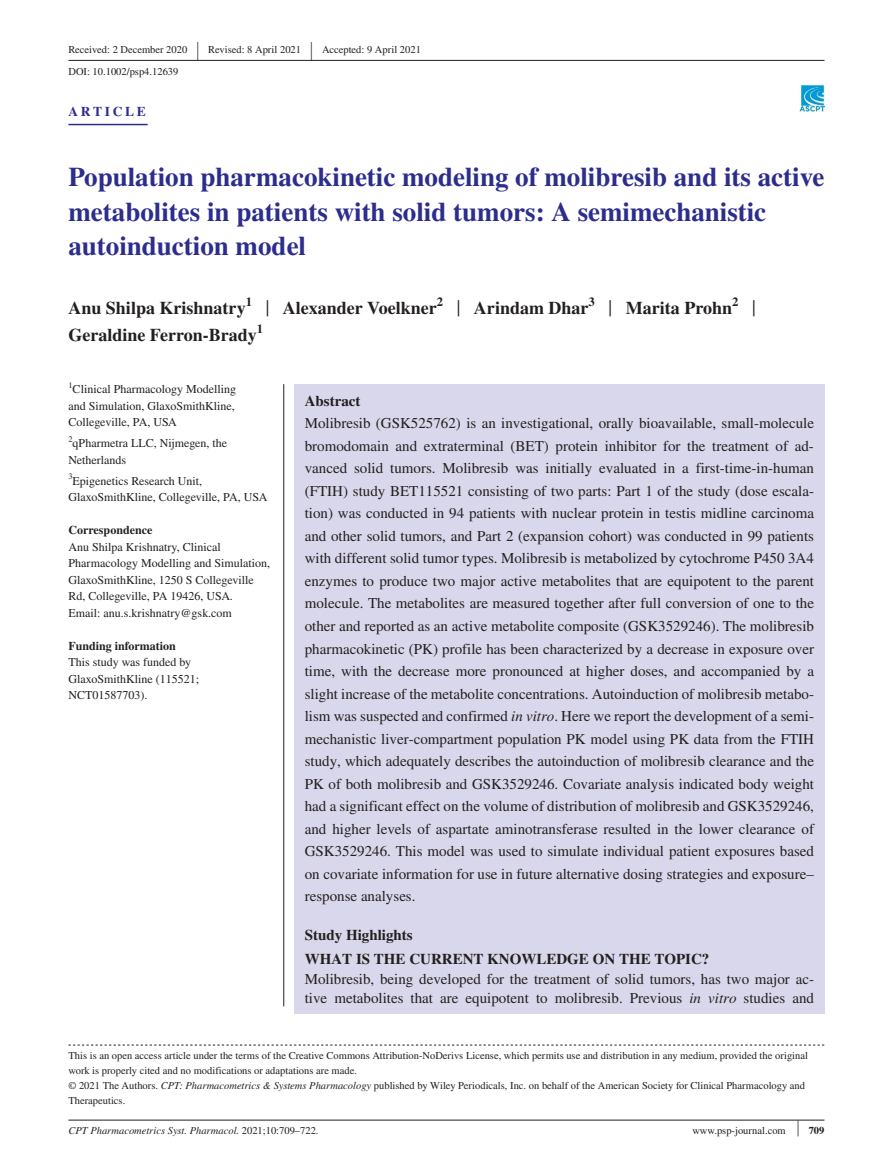
<style>
.page{position:relative;width:893px;height:1174px;background:#fff}
.page>*{position:absolute;margin:0;border:0;box-sizing:border-box;transform-origin:0 0}
.t1{font:700 27px/34.5px "STIX";color:#2c2d8c}
.t2{font:26.55px "STIX";color:#231f20;scale:.4 1}
.t3{font:700 18px "STIX";color:#231f20}
.t4{font:15px/22.5px "STIX";color:#231f20;text-align:justify}
.t5{font:700 15px/24px "STIX";color:#231f20}
.t6{font:700 13.5px "STIX";letter-spacing:.2em;color:#2c2d8c}
.t7{font:700 12.6px "STIX";color:#231f20}
.t8{font:12px/16.5px "STIX";color:#231f20}
.t9{font:700 12px "STIX";color:#231f20}
.t10{font:10.5px/15px "STIX";color:#231f20}
.t11{font:italic 10.5px "STIX";color:#231f20}
.t12{font:8.4px "STIX";color:#231f20}
.s1{font-weight:400;font-size:23.4px}
.s2{font-style:italic}
.s3{font-style:normal}
.s4{font-size:23.1px}
.s5{font-weight:700}
</style>
<div class="page">
<hr style="left:68px;top:1119px;width:756px;height:1px;background:#231f20">
<img style="left:799px;top:85px;width:25px;height:26px">
<hr style="left:68px;top:60px;width:756px;height:1px;background:#231f20">
<hr style="left:68px;top:124px;width:80px;height:1px;background:#2c2d8c">
<svg style="left:68px;top:1044px;width:756px;height:1px"></svg>
<div style="left:294px;top:384px;width:530px;height:629px;background:#d9d7eb"></div>
<hr style="left:283px;top:384px;width:1px;height:622px;background:#231f20">
<p class="t10" style="left:68px;top:43px;width:120px">Received: 2 December 2020</p>
<h2 class="t2" style="left:197px;top:33px;width:7px">|</h2>
<p class="t10" style="left:208px;top:43px;width:94px">Revised: 8 April 2021</p>
<h2 class="t2" style="left:311px;top:33px;width:7px">|</h2>
<p class="t10" style="left:322px;top:43px;width:100px">Accepted: 9 April 2021</p>
<p class="t10" style="left:68px;top:65px;width:111px">DOI: 10.1002/psp4.12639</p>
<p class="t6" style="left:68px;top:103px;width:79px">ARTICLE</p>
<h1 class="t1" style="left:68px;top:159px;width:758px">Population pharmacokinetic modeling of molibresib and its active metabolites in patients with solid tumors: A semimechanistic autoinduction model</h1>
<p class="t3" style="left:68px;top:297px;width:665px">Anu Shilpa Krishnatry<sup>1</sup> <span class="s1">|</span> Alexander Voelkner<sup>2</sup> <span class="s1">|</span> Arindam Dhar<sup>3</sup> <span class="s1">|</span> Marita Prohn</p>
<p class="t7" style="left:732px;top:294px;width:25px">2 <span class="s1">|</span></p>
<p class="t3" style="left:68px;top:324px;width:190px">Geraldine Ferron-Brady</p>
<p class="t7" style="left:257px;top:321px;width:8px">1</p>
<p class="t12" style="left:68px;top:379px;width:6px">1</p>
<p class="t8" style="left:68px;top:382px;width:169px;text-align:justify;text-indent:4px">Clinical Pharmacology Modelling and Simulation, GlaxoSmithKline, Collegeville, PA, USA</p>
<p class="t8" style="left:68px;top:436px;width:160px"><sup>2</sup>qPharmetra LLC, Nijmegen, the<br>Netherlands</p>
<p class="t8" style="left:68px;top:473px;width:200px"><sup>3</sup>Epigenetics Research Unit,<br>GlaxoSmithKline, Collegeville, PA, USA</p>
<p class="t9" style="left:68px;top:523px;width:85px">Correspondence</p>
<p class="t8" style="left:68px;top:539px;width:203px">Anu Shilpa Krishnatry, Clinical Pharmacology Modelling and Simulation, GlaxoSmithKline, 1250 S Collegeville Rd, Collegeville, PA 19426, USA.<br>Email: anu.s.krishnatry@gsk.com</p>
<p class="t9" style="left:68px;top:638px;width:109px">Funding information</p>
<p class="t8" style="left:68px;top:655px;width:132px">This study was funded by<br>GlaxoSmithKline (115521;<br>NCT01587703).</p>
<p class="t5" style="left:305px;top:389px;width:57px">Abstract</p>
<p class="t4" style="left:305px;top:413px;width:511px">Molibresib (GSK525762) is an investigational, orally bioavailable, small-molecule bromodomain and extraterminal (BET) protein inhibitor for the treatment of ad&shy;vanced solid tumors. Molibresib was initially evaluated in a first-time-in-human (FTIH) study BET115521 consisting of two parts: Part 1 of the study (dose escala&shy;tion) was conducted in 94 patients with nuclear protein in testis midline carcinoma and other solid tumors, and Part 2 (expansion cohort) was conducted in 99 patients with different solid tumor types. Molibresib is metabolized by cytochrome P450 3A4 enzymes to produce two major active metabolites that are equipotent to the parent molecule. The metabolites are measured together after full conversion of one to the other and reported as an active metabolite composite (GSK3529246). The molibresib pharmacokinetic (PK) profile has been characterized by a decrease in exposure over time, with the decrease more pronounced at higher doses, and accompanied by a slight increase of the metabolite concentrations. Autoinduction of molibresib metabo&shy;lism was suspected and confirmed <span class="s2">in vitro</span>. Here we report the development of a semi&shy;mechanistic liver-compartment population PK model using PK data from the FTIH study, which adequately describes the autoinduction of molibresib clearance and the PK of both molibresib and GSK3529246. Covariate analysis indicated body weight had a significant effect on the volume of distribution of molibresib and GSK3529246, and higher levels of aspartate aminotransferase resulted in the lower clearance of GSK3529246. This model was used to simulate individual patient exposures based on covariate information for use in future alternative dosing strategies and exposure– response analyses.</p>
<p class="t5" style="left:305px;top:923px;width:406px">Study Highlights<br>WHAT IS THE CURRENT KNOWLEDGE ON THE TOPIC?</p>
<p class="t4" style="left:305px;top:969px;width:511px;line-height:19.5px">Molibresib, being developed for the treatment of solid tumors, has two major ac&shy;tive metabolites that are equipotent to molibresib. Previous <span class="s2">in vitro</span> studies and</p>
<p class="t10" style="left:68px;top:1048px;width:741px">This is an open access article under the terms of the Creative Commons Attribution-NoDerivs License, which permits use and distribution in any medium, provided the original work is properly cited and no modifications or adaptations are made.<br>© 2021 The Authors. <span class="s2">CPT: Pharmacometrics &amp; Systems Pharmacology</span> published by Wiley Periodicals, Inc. on behalf of the American Society for Clinical Pharmacology and Therapeutics.</p>
<p class="t11" style="left:68px;top:1123px;width:252px">CPT Pharmacometrics Syst. Pharmacol. <span class="s3">2021;10:709–722.</span></p>
<p class="t10" style="left:692px;top:1123px;width:134px">www.psp-journal.com <span class="s4">|</span> <span class="s5">709</span></p>
</div>
